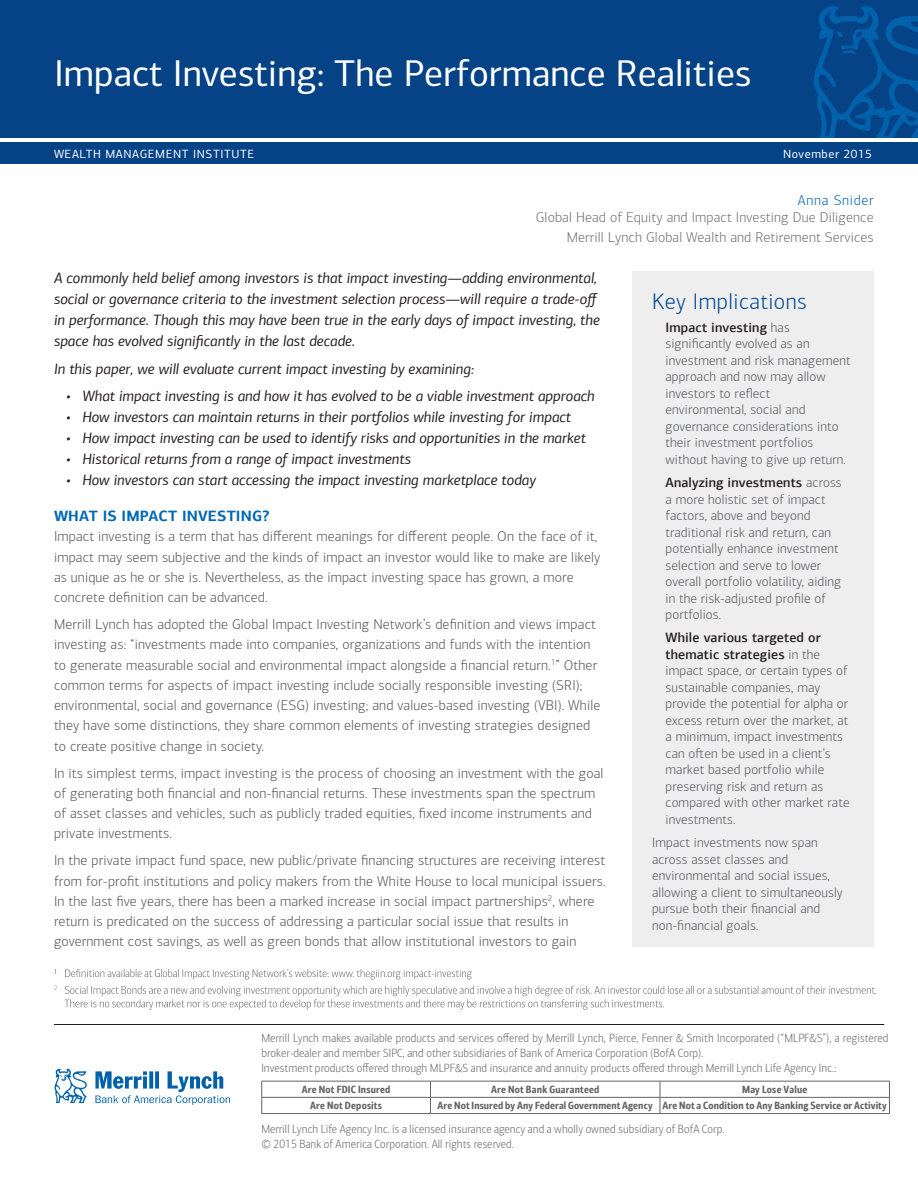
<style>
.page{position:relative;width:918px;height:1188px;background:#fff}
.page>*{position:absolute;margin:0;border:0;box-sizing:border-box;transform-origin:0 0}
.t1{font:37.5px "Connections";color:#fff}
.t2{font:300 22.5px "Connections";letter-spacing:.02em;color:#014990}
.t3{font:italic 15px/21px "Connections";color:#231f20}
.Body{font:700 15px "Connections";letter-spacing:.01em;color:#0168b3}
.BODY_TEXT__6{font:300 14.25px/20.2px "Connections";letter-spacing:.01em;color:#57585a}
.pullquote{font:300 14.25px "Connections";letter-spacing:.01em;color:#717074}
.pullquote-2{font:300 14.25px "Connections";letter-spacing:.05em;color:#0168b3}
.t4{font:300 13.5px/16.5px "Connections";letter-spacing:.01em;color:#57585a}
.t5{font:500 13.5px "Connections";letter-spacing:.01em;color:#231f20}
.t6{font:300 12px/15px "Connections Cond";letter-spacing:.01em;color:#6c6d70}
.t7{font:12px "Connections";letter-spacing:.05em;color:#fff}
.t8{font:10.5px "Connections Cond Bld";letter-spacing:.015em;color:#636366}
.s1{font-weight:500;color:#231f20}
.s2{font-weight:300;color:#57585a}
</style>
<div class="page">
<div style="left:632px;top:272px;width:242px;height:675px;background:#eeeeef"></div>
<svg style="left:54px;top:969px;width:822px;height:41px"></svg>
<div style="left:0;top:143px;width:918px;height:21px;background:#054286"></div>
<div style="left:0;top:0;width:918px;height:138px;background:#054286"></div>
<svg style="left:814px;top:6px;width:104px;height:132px"></svg>
<hr style="left:54px;top:1024px;width:830px;height:1px;background:#231f20">
<svg style="left:54px;top:1069px;width:33px;height:34px"></svg>
<svg style="left:95px;top:1071px;width:135px;height:34px"></svg>
<hr style="left:261px;top:1081px;width:169px;height:1px;background:#636366">
<hr style="left:430px;top:1081px;width:230px;height:1px;background:#636366">
<hr style="left:660px;top:1081px;width:230px;height:1px;background:#636366">
<svg style="left:261px;top:1082px;width:1px;height:31px"></svg>
<svg style="left:430px;top:1082px;width:1px;height:31px"></svg>
<svg style="left:660px;top:1082px;width:1px;height:31px"></svg>
<svg style="left:889px;top:1082px;width:1px;height:31px"></svg>
<hr style="left:261px;top:1097px;width:169px;height:1px;background:#636366">
<hr style="left:261px;top:1113px;width:169px;height:1px;background:#636366">
<hr style="left:430px;top:1097px;width:230px;height:1px;background:#636366">
<hr style="left:430px;top:1113px;width:230px;height:1px;background:#636366">
<hr style="left:660px;top:1097px;width:230px;height:1px;background:#636366">
<hr style="left:660px;top:1113px;width:230px;height:1px;background:#636366">
<h1 class="t1" style="left:54px;top:51px;width:699px">Impact Investing: The Performance Realities</h1>
<p class="t7" style="left:54px;top:147px;width:202px">WEALTH MANAGEMENT INSTITUTE</p>
<p class="t7" style="left:783px;top:147px;width:90px">November 2015</p>
<p class="pullquote-2" style="left:798px;top:192px;width:77px">Anna Snider</p>
<p class="pullquote" style="left:536px;top:209px;width:339px">Global Head of Equity and Impact Investing Due Diligence</p>
<p class="pullquote" style="left:567px;top:229px;width:308px">Merrill Lynch Global Wealth and Retirement Services</p>
<p class="t3" style="left:54px;top:267px;width:547px">A commonly held belief among investors is that impact investing—adding environmental, social or governance criteria to the investment selection process—will require a trade-off in performance. Though this may have been true in the early days of impact investing, the space has evolved significantly in the last decade.</p>
<p class="t3" style="left:54px;top:358px;width:422px">In this paper, we will evaluate current impact investing by examining:</p>
<p class="t3" style="left:66px;top:386px;width:530px">• What impact investing is and how it has evolved to be a viable investment approach</p>
<p class="t3" style="left:66px;top:407px;width:507px">• How investors can maintain returns in their portfolios while investing for impact</p>
<p class="t3" style="left:66px;top:428px;width:522px">• How impact investing can be used to identify risks and opportunities in the market</p>
<p class="t3" style="left:66px;top:449px;width:347px">• Historical returns from a range of impact investments</p>
<p class="t3" style="left:66px;top:470px;width:471px">• How investors can start accessing the impact investing marketplace today</p>
<p class="Body" style="left:54px;top:507px;width:217px">WHAT IS IMPACT INVESTING?</p>
<p class="BODY_TEXT__6" style="left:54px;top:527px;width:548px">Impact investing is a term that has different meanings for different people. On the face of it, impact may seem subjective and the kinds of impact an investor would like to make are likely as unique as he or she is. Nevertheless, as the impact investing space has grown, a more concrete definition can be advanced.</p>
<p class="BODY_TEXT__6" style="left:54px;top:614px;width:548px">Merrill Lynch has adopted the Global Impact Investing Network’s definition and views impact investing as: “investments made into companies, organizations and funds with the intention to generate measurable social and environmental impact alongside a financial return.<sup>1</sup>” Other common terms for aspects of impact investing include socially responsible investing (SRI); environmental, social and governance (ESG) investing; and values-based investing (VBI). While they have some distinctions, they share common elements of investing strategies designed to create positive change in society.</p>
<p class="BODY_TEXT__6" style="left:54px;top:763px;width:551px">In its simplest terms, impact investing is the process of choosing an investment with the goal of generating both financial and non-financial returns. These investments span the spectrum of asset classes and vehicles, such as publicly traded equities, fixed income instruments and private investments.</p>
<p class="BODY_TEXT__6" style="left:54px;top:851px;width:553px">In the private impact fund space, new public/private financing structures are receiving interest from for-profit institutions and policy makers from the White House to local municipal issuers.<br>In the last five years, there has been a marked increase in social impact partnerships<sup>2</sup>, where return is predicated on the success of addressing a particular social issue that results in government cost savings, as well as green bonds that allow institutional investors to gain</p>
<p class="t2" style="left:652px;top:288px;width:156px">Key Implications</p>
<p class="t4" style="left:666px;top:319px;width:187px"><span class="s1">Impact investing</span> has significantly evolved as an investment and risk management approach and now may allow investors to reflect environmental, social and governance considerations into their investment portfolios without having to give up return.</p>
<p class="t5" style="left:666px;top:474px;width:178px">Analyzing investments <span class="s2">across</span></p>
<p class="t4" style="left:666px;top:491px;width:177px">a more holistic set of impact factors, above and beyond traditional risk and return, can potentially enhance investment selection and serve to lower overall portfolio volatility, aiding in the risk-adjusted profile of portfolios.</p>
<p class="t4" style="left:666px;top:630px;width:186px"><span class="s1">While various targeted or thematic strategies</span> in the impact space, or certain types of sustainable companies, may provide the potential for alpha or excess return over the market, at a minimum, impact investments can often be used in a client’s market based portfolio while preserving risk and return as compared with other market rate investments.</p>
<p class="t4" style="left:652px;top:834px;width:192px">Impact investments now span across asset classes and environmental and social issues, allowing a client to simultaneously pursue both their financial and non-financial goals.</p>
<p class="t6" style="left:261px;top:1031px;width:629px">Merrill Lynch makes available products and services offered by Merrill Lynch, Pierce, Fenner &amp; Smith Incorporated (“MLPF&amp;S”), a registered broker-dealer and member SIPC, and other subsidiaries of Bank of America Corporation (BofA Corp).<br>Investment products offered through MLPF&amp;S and insurance and annuity products offered through Merrill Lynch Life Agency Inc.:</p>
<p class="t8" style="left:302px;top:1083px;width:90px">Are Not FDIC Insured</p>
<p class="t8" style="left:491px;top:1083px;width:110px">Are Not Bank Guaranteed</p>
<p class="t8" style="left:742px;top:1083px;width:67px">May Lose Value</p>
<p class="t8" style="left:310px;top:1100px;width:73px">Are Not Deposits</p>
<p class="t8" style="left:438px;top:1100px;width:451px">Are Not Insured by Any Federal Government Agency Are Not a Condition to Any Banking Service or Activity</p>
<p class="t6" style="left:261px;top:1121px;width:465px">Merrill Lynch Life Agency Inc. is a licensed insurance agency and a wholly owned subsidiary of BofA Corp. © 2015 Bank of America Corporation. All rights reserved.</p>
</div>
